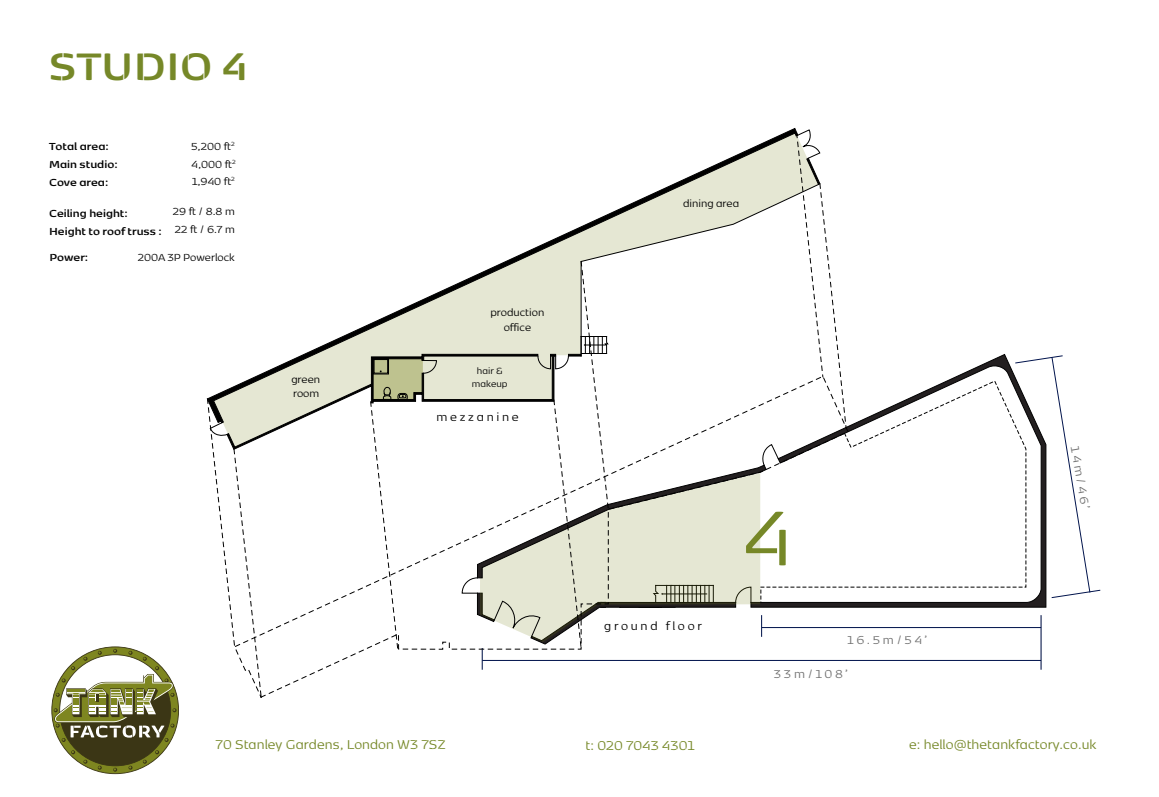
<style>
.page{position:relative;width:1159px;height:797px;background:#fff}
.page>*{position:absolute;margin:0;border:0;box-sizing:border-box;transform-origin:0 0}
.t1{font:90px "Kobenhavn Sans Stencil";color:#768828}
.t2{font:700 45px "Kobenhavn Sans Stencil";color:#768828}
.t3{font:15px "Kobenhavn Sans Stencil";letter-spacing:.005em;color:#768828}
.t4{font:13.5px "Kobenhavn Sans Stencil";letter-spacing:.2em;color:#707070}
.t5{font:13.5px "Kobenhavn Sans Stencil";letter-spacing:.2em;color:#000}
.t6{font:12px/14.4px "Kobenhavn Sans Stencil";color:#000}
.t7{font:700 12px/17.9px "Kobenhavn Sans Stencil";color:#000}
.t8{font:10.5px/12.6px "Kobenhavn Sans Stencil";color:#000;text-align:center}
</style>
<div class="page">
<hr style="left:761px;top:627px;width:279px;height:1px;background:#00134c">
<hr style="left:1040px;top:615px;width:1px;height:54px;background:#00134c">
<hr style="left:482px;top:660px;width:558px;height:1px;background:#00134c">
<svg style="left:1045px;top:355px;width:55px;height:242px"></svg>
<svg style="left:848px;top:354px;width:197px;height:253px"></svg>
<svg style="left:506px;top:128px;width:290px;height:133px"></svg>
<svg style="left:581px;top:184px;width:215px;height:77px"></svg>
<svg style="left:778px;top:388px;width:70px;height:273px"></svg>
<svg style="left:207px;top:261px;width:571px;height:436px"></svg>
<svg style="left:796px;top:130px;width:50px;height:297px"></svg>
<svg style="left:51px;top:646px;width:128px;height:128px"></svg>
<h2 class="t2" style="left:49px;top:34px;width:201px">STUDIO 4</h2>
<p class="t6" style="left:191px;top:137px;width:46px;line-height:17.5px;text-align:justify">5,200 ft<sup>2<br></sup>4,000 ft<sup>2<br></sup>1,940 ft<sup>2</sup></p>
<p class="t7" style="left:49px;top:136px;width:70px">Total area:<br>Main studio:<br>Cove area:</p>
<p class="t7" style="left:49px;top:203px;width:114px">Ceiling height:<br>Height to roof truss :</p>
<p class="t7" style="left:49px;top:247px;width:40px">Power:</p>
<p class="t6" style="left:173px;top:202px;width:64px;line-height:17.8px">29 ft / 8.8 m<br>22 ft / 6.7 m</p>
<p class="t6" style="left:138px;top:249px;width:99px">200A3P Powerlock</p>
<p class="t6" style="left:490px;top:305px;width:55px;text-align:center">production office</p>
<p class="t6" style="left:291px;top:371px;width:30px">green room</p>
<p class="t8" style="left:472px;top:364px;width:37px">hair &amp; makeup</p>
<p class="t5" style="left:436px;top:408px;width:84px">mezzanine</p>
<p class="t6" style="left:683px;top:196px;width:57px">dining area</p>
<p class="t5" style="left:604px;top:617px;width:99px">ground floor</p>
<h1 class="t1" style="left:743px;top:478px;width:51px">4</h1>
<p class="t4" style="left:847px;top:630px;width:81px">16.5m/54’</p>
<p class="t4" style="left:774px;top:664px;width:75px">33m/108’</p>
<p class="t4" style="left:1083px;top:444px;width:65px;rotate:80deg">14m/46’</p>
<p class="t3" style="left:216px;top:734px;width:231px">70 Stanley Gardens, London W3 7SZ</p>
<p class="t3" style="left:585px;top:735px;width:110px">t: 020 7043 4301</p>
<p class="t3" style="left:909px;top:734px;width:189px">e: hello@thetankfactory.co.uk</p>
</div>
